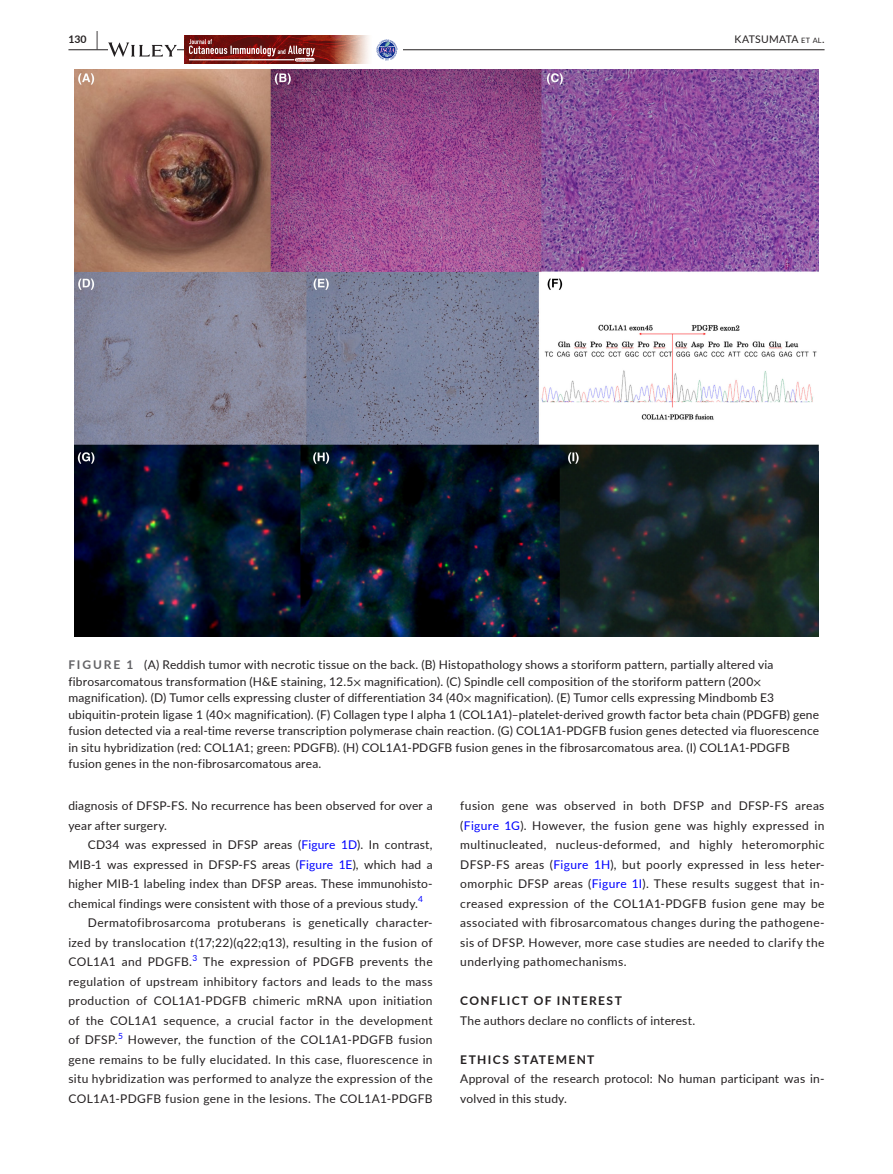
<style>
.page{position:relative;width:893px;height:1174px;background:#fff}
.page>*{position:absolute;margin:0;border:0;box-sizing:border-box;transform-origin:0 0}
.t1{font:12px/19.5px "Lato";letter-spacing:.015em;color:#231f20;text-align:justify}
.t2{font:700 12px "Lato";letter-spacing:.115em;color:#231f20}
.t3{font:10.5px "Lato";letter-spacing:.02em;color:#231f20}
.t4{font:700 10.5px "Lato";color:#231f20}
.t5{font:8.4px "Lato";color:#00f}
.s1{font-size:19.5px}
.s2{font-size:7.35px}
.s3{font-weight:700;color:#636366}
.s4{font-family:"STIX"}
.s5{color:#00f}
.s6{font-style:italic}
</style>
<div class="page">
<hr style="left:68px;top:49px;width:756px;height:1px;background:#231f20">
<svg style="left:108px;top:42px;width:69px;height:15px"></svg>
<img style="left:185px;top:35px;width:218px;height:29px">
<svg style="left:189px;top:39px;width:126px;height:23px;background:#914342"></svg>
<svg style="left:376px;top:39px;width:22px;height:22px"></svg>
<svg style="left:376px;top:40px;width:21px;height:20px"></svg>
<img style="left:74px;top:69px;width:745px;height:568px">
<p class="t4" style="left:68px;top:31px;width:31px">130 <span class="s1">|</span></p>
<p class="t3" style="left:735px;top:31px;width:91px">KATSUMATA <span class="s2">et al</span>.</p>
<p class="t1" style="left:68px;top:656px;width:752px;line-height:16.5px;text-align:left"><span class="s3">FIGURE 1</span> (A) Reddish tumor with necrotic tissue on the back. (B) Histopathology shows a storiform pattern, partially altered via fibrosarcomatous transformation (H&amp;E staining, 12.5<span class="s4">×</span> magnification). (C) Spindle cell composition of the storiform pattern (200<span class="s4">× </span>magnification). (D) Tumor cells expressing cluster of differentiation 34 (40<span class="s4">×</span> magnification). (E) Tumor cells expressing Mindbomb E3 ubiquitin-protein ligase 1 (40<span class="s4">×</span> magnification). (F) Collagen type I alpha 1 (COL1A1)–platelet-derived growth factor beta chain (PDGFB) gene fusion detected via a real-time reverse transcription polymerase chain reaction. (G) COL1A1-PDGFB fusion genes detected via fluorescence in situ hybridization (red: COL1A1; green: PDGFB). (H) COL1A1-PDGFB fusion genes in the fibrosarcomatous area. (I) COL1A1-PDGFB fusion genes in the non-fibrosarcomatous area.</p>
<p class="t1" style="left:68px;top:795px;width:366px">diagnosis of DFSP-FS. No recurrence has been observed for over a year after surgery.</p>
<p class="t1" style="left:68px;top:834px;width:366px;text-indent:20px">CD34 was expressed in DFSP areas (<span class="s5">Figure 1D</span>). In contrast, MIB-1 was expressed in DFSP-FS areas (<span class="s5">Figure 1E</span>), which had a higher MIB-1 labeling index than DFSP areas. These immunohisto&shy;chemical findings were consistent with those of a previous study.</p>
<p class="t5" style="left:418px;top:893px;width:6px">4</p>
<p class="t1" style="left:68px;top:912px;width:366px;text-indent:20px">Dermatofibrosarcoma protuberans is genetically character&shy;ized by translocation <span class="s6">t</span>(17;22)(q22;q13), resulting in the fusion of COL1A1 and PDGFB.</p>
<p class="t5" style="left:193px;top:952px;width:6px">3</p>
<p class="t1" style="left:68px;top:951px;width:366px;text-indent:135px">The expression of PDGFB prevents the regulation of upstream inhibitory factors and leads to the mass production of COL1A1-PDGFB chimeric mRNA upon initiation of the COL1A1 sequence, a crucial factor in the development of DFSP.<sup>5</sup> However, the function of the COL1A1-PDGFB fusion gene remains to be fully elucidated. In this case, fluorescence in situ hybridization was performed to analyze the expression of the COL1A1-PDGFB fusion gene in the lesions. The COL1A1-PDGFB</p>
<p class="t1" style="left:460px;top:795px;width:366px">fusion gene was observed in both DFSP and DFSP-FS areas (<span class="s5">Figure 1G</span>). However, the fusion gene was highly expressed in multinucleated, nucleus-deformed, and highly heteromorphic DFSP-FS areas (<span class="s5">Figure 1H</span>), but poorly expressed in less heter&shy;omorphic DFSP areas (<span class="s5">Figure 1I</span>). These results suggest that in&shy;creased expression of the COL1A1-PDGFB fusion gene may be associated with fibrosarcomatous changes during the pathogene&shy;sis of DFSP. However, more case studies are needed to clarify the underlying pathomechanisms.</p>
<p class="t2" style="left:460px;top:992px;width:163px">CONFLICT OF INTEREST</p>
<p class="t1" style="left:460px;top:1010px;width:236px">The authors declare no conflicts of interest.</p>
<p class="t2" style="left:460px;top:1050px;width:136px">ETHICS STATEMENT</p>
<p class="t1" style="left:460px;top:1068px;width:366px">Approval of the research protocol: No human participant was in&shy;volved in this study.</p>
</div>
